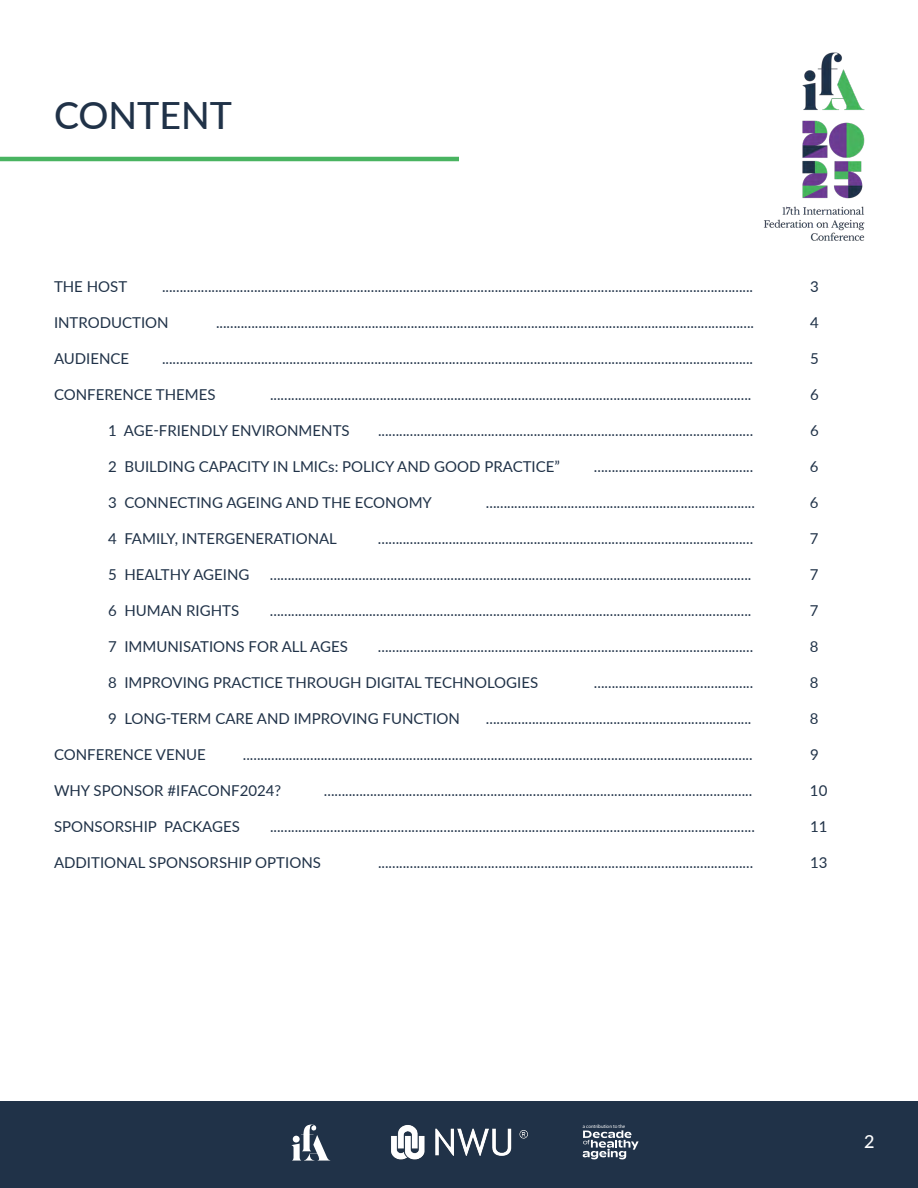
<style>
.page{position:relative;width:918px;height:1188px;background:#fff}
.page>*{position:absolute;margin:0;border:0;box-sizing:border-box;transform-origin:0 0}
.t1{font:500 37.5px "Lato";color:#203248}
.t2{font:500 18px "Lato";color:#fff}
.t3{font:15px "Lato";color:#203248}
.t4{font:4.95px "TT Runs WHO";color:#fff}
</style>
<div class="page">
<div style="left:0;top:1101px;width:918px;height:87px;background:#203248"></div>
<img style="left:391px;top:1125px;width:137px;height:35px">
<svg style="left:292px;top:1125px;width:38px;height:36px"></svg>
<svg style="left:583px;top:1130px;width:56px;height:30px"></svg>
<img style="left:764px;top:52px;width:101px;height:189px">
<hr style="left:0;top:157px;width:459px;height:4px;background:#49b461">
<p class="t1" style="left:54px;top:89px;width:180px">CONTENT</p>
<p class="t3" style="left:54px;top:276px;width:75px">THE HOST</p>
<p class="t3" style="left:162px;top:276px;width:593px">.......................................................................................................................................................................</p>
<p class="t3" style="left:810px;top:276px;width:10px">3</p>
<p class="t3" style="left:54px;top:312px;width:116px">INTRODUCTION</p>
<p class="t3" style="left:216px;top:312px;width:540px">........................................................................................................................................................</p>
<p class="t3" style="left:810px;top:312px;width:10px">4</p>
<p class="t3" style="left:54px;top:348px;width:77px">AUDIENCE</p>
<p class="t3" style="left:162px;top:348px;width:593px">.......................................................................................................................................................................</p>
<p class="t3" style="left:810px;top:348px;width:10px">5</p>
<p class="t3" style="left:54px;top:384px;width:163px">CONFERENCE THEMES</p>
<p class="t3" style="left:270px;top:384px;width:483px">........................................................................................................................................</p>
<p class="t3" style="left:810px;top:384px;width:10px">6</p>
<p class="t3" style="left:108px;top:420px;width:243px">1 AGE-FRIENDLY ENVIRONMENTS</p>
<p class="t3" style="left:378px;top:420px;width:377px">..........................................................................................................</p>
<p class="t3" style="left:810px;top:420px;width:10px">6</p>
<p class="t3" style="left:108px;top:456px;width:453px">2 BUILDING CAPACITY IN LMICs: POLICY AND GOOD PRACTICE”</p>
<p class="t3" style="left:594px;top:456px;width:161px">.............................................</p>
<p class="t3" style="left:810px;top:456px;width:10px">6</p>
<p class="t3" style="left:108px;top:492px;width:325px">3 CONNECTING AGEING AND THE ECONOMY</p>
<p class="t3" style="left:486px;top:492px;width:271px">............................................................................</p>
<p class="t3" style="left:810px;top:492px;width:10px">6</p>
<p class="t3" style="left:108px;top:528px;width:230px">4 FAMILY, INTERGENERATIONAL</p>
<p class="t3" style="left:378px;top:528px;width:377px">..........................................................................................................</p>
<p class="t3" style="left:810px;top:528px;width:10px">7</p>
<p class="t3" style="left:108px;top:564px;width:143px">5 HEALTHY AGEING</p>
<p class="t3" style="left:270px;top:564px;width:483px">........................................................................................................................................</p>
<p class="t3" style="left:810px;top:564px;width:10px">7</p>
<p class="t3" style="left:108px;top:600px;width:133px">6 HUMAN RIGHTS</p>
<p class="t3" style="left:270px;top:600px;width:483px">........................................................................................................................................</p>
<p class="t3" style="left:810px;top:600px;width:10px">7</p>
<p class="t3" style="left:108px;top:636px;width:241px">7 IMMUNISATIONS FOR ALL AGES</p>
<p class="t3" style="left:378px;top:636px;width:377px">..........................................................................................................</p>
<p class="t3" style="left:810px;top:636px;width:10px">8</p>
<p class="t3" style="left:108px;top:672px;width:432px">8 IMPROVING PRACTICE THROUGH DIGITAL TECHNOLOGIES</p>
<p class="t3" style="left:594px;top:672px;width:161px">.............................................</p>
<p class="t3" style="left:810px;top:672px;width:10px">8</p>
<p class="t3" style="left:108px;top:708px;width:353px">9 LONG-TERM CARE AND IMPROVING FUNCTION</p>
<p class="t3" style="left:486px;top:708px;width:267px">...........................................................................</p>
<p class="t3" style="left:810px;top:708px;width:10px">8</p>
<p class="t3" style="left:54px;top:744px;width:153px">CONFERENCE VENUE</p>
<p class="t3" style="left:243px;top:744px;width:511px">................................................................................................................................................</p>
<p class="t3" style="left:810px;top:744px;width:10px">9</p>
<p class="t3" style="left:54px;top:780px;width:229px">WHY SPONSOR #IFACONF2024?</p>
<p class="t3" style="left:324px;top:780px;width:430px">.........................................................................................................................</p>
<p class="t3" style="left:810px;top:780px;width:19px">10</p>
<p class="t3" style="left:54px;top:816px;width:187px">SPONSORSHIP PACKAGES</p>
<p class="t3" style="left:270px;top:816px;width:486px">.........................................................................................................................................</p>
<p class="t3" style="left:810px;top:816px;width:19px">11</p>
<p class="t3" style="left:54px;top:852px;width:268px">ADDITIONAL SPONSORSHIP OPTIONS</p>
<p class="t3" style="left:378px;top:852px;width:377px">..........................................................................................................</p>
<p class="t3" style="left:810px;top:852px;width:19px">13</p>
<p class="t4" style="left:583px;top:1123px;width:44px">a contribution to the</p>
<p class="t2" style="left:864px;top:1129px;width:12px">2</p>
</div>
